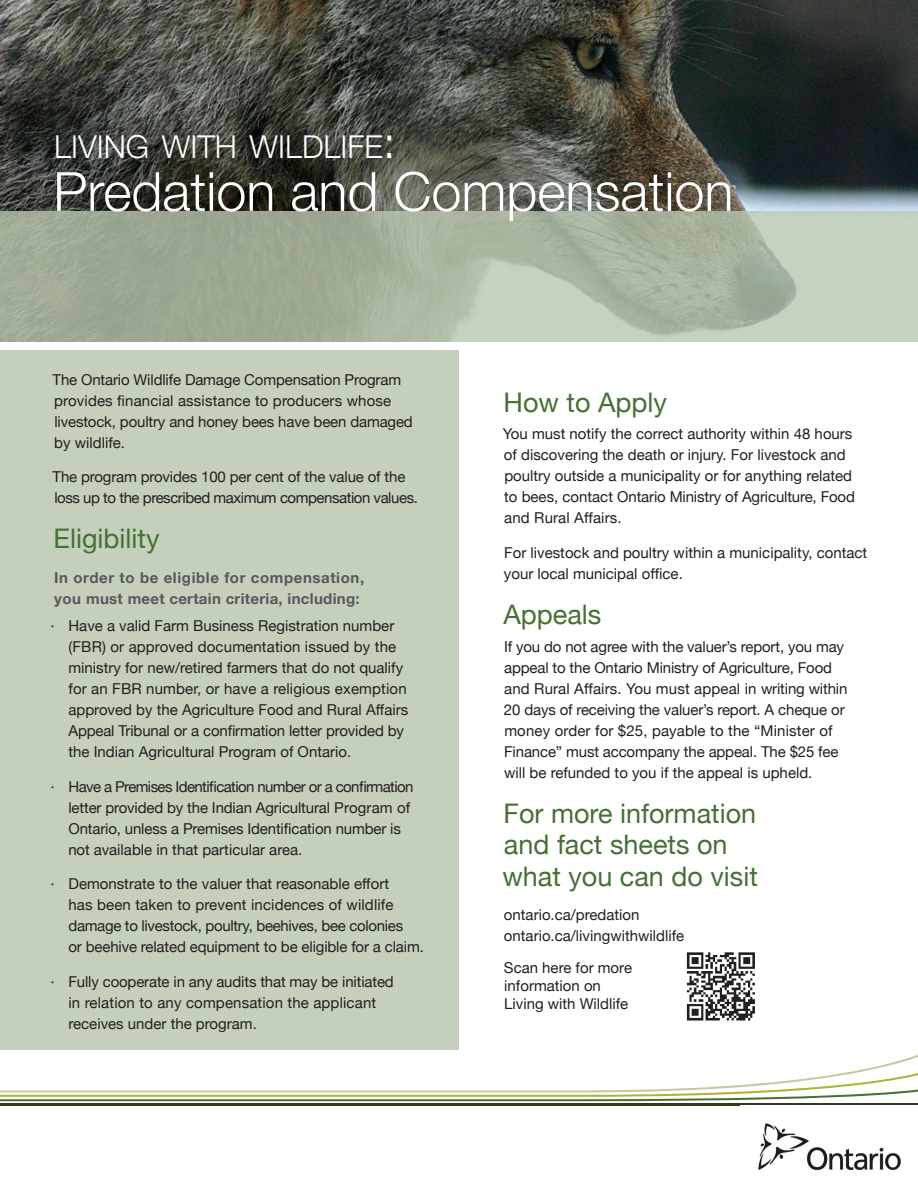
<style>
.page{position:relative;width:918px;height:1188px;background:#fff}
.page>*{position:absolute;margin:0;border:0;box-sizing:border-box;transform-origin:0 0}
.Heading{font:300 54px "Helvetica Neue";color:#fff}
.SecondHeading{font:300 31.5px "Helvetica Neue";color:#fff}
.SubHeading{font:27px/31.5px "Helvetica Neue";color:#467035}
.Body{font:15px/21px "Helvetica Neue";color:#231f20}
.Body-2{font:15px/21px "Helvetica Neue";letter-spacing:-.03em;color:#231f20}
.bodySubHead{font:700 15px/21px "Helvetica Neue";letter-spacing:.03em;color:#57585a}
.s1{font-size:45px}
</style>
<div class="page">
<img style="left:0;top:0;width:918px;height:211px">
<svg style="left:0;top:211px;width:918px;height:130px;background:#aab6a3"></svg>
<div style="left:0;top:350px;width:459px;height:699px;background:#c4d0bb"></div>
<hr style="left:0;top:1104px;width:918px;height:2px;background:#3d351f">
<svg style="left:0;top:1049px;width:918px;height:52px"></svg>
<img style="left:740px;top:1105px;width:178px;height:65px">
<img style="left:686px;top:952px;width:69px;height:69px">
<p class="SecondHeading" style="left:54px;top:128px;width:343px">LIVING WITH WILDLIFE<span class="s1">:</span></p>
<p class="Heading" style="left:53px;top:159px;width:682px">Predation and Compensation</p>
<p class="Body" style="left:53px;top:368px;width:362px">The Ontario Wildlife Damage Compensation Program provides financial assistance to producers whose livestock, poultry and honey bees have been damaged by wildlife.</p>
<p class="Body-2" style="left:53px;top:466px;width:367px">The program provides 100 per cent of the value of the loss up to the prescribed maximum compensation values.</p>
<p class="SubHeading" style="left:54px;top:522px;width:107px">Eligibility</p>
<p class="bodySubHead" style="left:54px;top:566px;width:312px">In order to be eligible for compensation, you must meet certain criteria, including:</p>
<p class="Body" style="left:68px;top:615px;width:341px;text-indent:-18px">· Have a valid Farm Business Registration number (FBR) or approved documentation issued by the ministry for new/retired farmers that do not qualify for an FBR number, or have a religious exemption approved by the Agriculture Food and Rural Affairs Appeal Tribunal or a confirmation letter provided by the Indian Agricultural Program of Ontario.</p>
<p class="Body" style="left:68px;top:776px;width:346px;text-indent:-18px">· Have a Premises Identification number or a confirmation letter provided by the Indian Agricultural Program of Ontario, unless a Premises Identification number is not available in that particular area.</p>
<p class="Body" style="left:68px;top:873px;width:357px;text-indent:-18px">· Demonstrate to the valuer that reasonable effort<br>has been taken to prevent incidences of wildlife damage to livestock, poultry, beehives, bee colonies<br>or beehive related equipment to be eligible for a claim.</p>
<p class="Body" style="left:68px;top:971px;width:327px;text-indent:-18px">· Fully cooperate in any audits that may be initiated in relation to any compensation the applicant receives under the program.</p>
<p class="SubHeading" style="left:504px;top:386px;width:165px">How to Apply</p>
<p class="Body" style="left:503px;top:423px;width:354px">You must notify the correct authority within 48 hours of discovering the death or injury. For livestock and poultry outside a municipality or for anything related to bees, contact Ontario Ministry of Agriculture, Food and Rural Affairs.</p>
<p class="Body" style="left:504px;top:542px;width:365px">For livestock and poultry within a municipality, contact your local municipal office.</p>
<p class="SubHeading" style="left:503px;top:598px;width:100px">Appeals</p>
<p class="Body" style="left:504px;top:636px;width:345px">If you do not agree with the valuer’s report, you may appeal to the Ontario Ministry of Agriculture, Food and Rural Affairs. You must appeal in writing within 20 days of receiving the valuer’s report. A cheque or money order for $25, payable to the “Minister of Finance” must accompany the appeal. The $25 fee will be refunded to you if the appeal is upheld.</p>
<p class="SubHeading" style="left:502px;top:797px;width:257px">For more information and fact sheets on what you can do visit</p>
<p class="Body" style="left:504px;top:904px;width:182px">ontario.ca/predation ontario.ca/livingwithwildlife</p>
<p class="Body" style="left:504px;top:958px;width:130px;line-height:18px">Scan here for more information on<br>Living with Wildlife</p>
</div>
